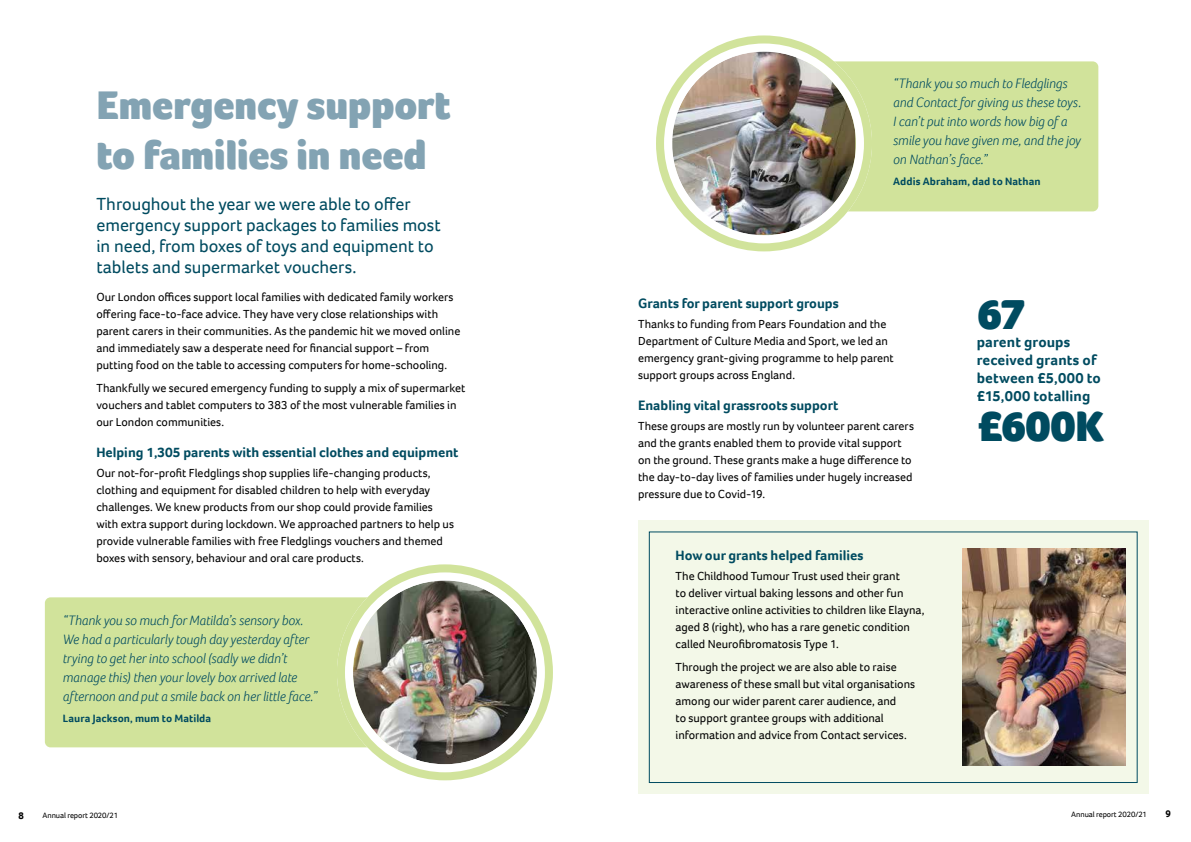
<style>
.page{position:relative;width:1191px;height:842px;background:#fff}
.page>*{position:absolute;margin:0;border:0;box-sizing:border-box;transform-origin:0 0}
.t1{font:900 44px "Foco";letter-spacing:-.03em;color:#004b60}
.t2{font:900 41px/50px "Foco";letter-spacing:-.005em;color:#83a3b3}
.t3{font:18px/21px "Foco";letter-spacing:-.005em;color:#004b60}
.t4{font:700 15px/18px "Foco";letter-spacing:.005em;color:#004b60}
.t5{font:italic 300 14px/19px "Foco";letter-spacing:-.005em;color:#004b60}
.t6{font:700 14px "Foco";color:#004b60}
.t7{font:12px/17px "Foco";color:#000}
.t8{font:700 11px "Foco";letter-spacing:.005em;color:#004b60}
.t9{font:700 10px "Foco";color:#000}
.t10{font:8px "Foco";letter-spacing:-.01em;color:#000}
</style>
<div class="page">
<div style="left:638px;top:521px;width:510px;height:273px;background:#f3f8e8"></div>
<div style="left:649px;top:531px;width:488px;height:252px;border:1px solid #004b60"></div>
<div style="left:750px;top:61px;width:348px;height:150px;background:#d1e39b;border-radius:6px"></div>
<div style="left:45px;top:597px;width:348px;height:150px;background:#d1e39b;border-radius:6px"></div>
<img style="left:962px;top:549px;width:163px;height:217px">
<img style="left:672px;top:52px;width:183px;height:183px">
<div style="left:656px;top:35px;width:216px;height:216px;border:16px solid #fff;border-radius:50%"></div>
<div style="left:656px;top:35px;width:216px;height:216px;border:8px solid #d1e39b;border-radius:50%"></div>
<img style="left:353px;top:580px;width:184px;height:184px;border-radius:92px">
<div style="left:337px;top:564px;width:216px;height:216px;border:16px solid #fff;border-radius:50%"></div>
<div style="left:337px;top:564px;width:216px;height:216px;border:8px solid #d1e39b;border-radius:50%"></div>
<h2 class="t2" style="left:96px;top:80px;width:356px">Emergency support to families in need</h2>
<h3 class="t3" style="left:96px;top:193px;width:346px">Throughout the year we were able to offer emergency support packages to families most in need, from boxes of toys and equipment to tablets and supermarket vouchers.</h3>
<p class="t7" style="left:96px;top:289px;width:365px">Our London offices support local families with dedicated family workers offering face-to-face advice. They have very close relationships with parent carers in their communities. As the pandemic hit we moved online and immediately saw a desperate need for financial support – from putting food on the table to accessing computers for home-schooling.</p>
<p class="t7" style="left:96px;top:379px;width:370px">Thankfully we secured emergency funding to supply a mix of supermarket vouchers and tablet computers to 383 of the most vulnerable families in our London communities.</p>
<p class="t6" style="left:96px;top:443px;width:363px">Helping 1,305 parents with essential clothes and equipment</p>
<p class="t7" style="left:96px;top:464px;width:359px">Our not-for-profit Fledglings shop supplies life-changing products, clothing and equipment for disabled children to help with everyday challenges. We knew products from our shop could provide families with extra support during lockdown. We approached partners to help us provide vulnerable families with free Fledglings vouchers and themed boxes with sensory, behaviour and oral care products.</p>
<p class="t5" style="left:63px;top:611px;width:256px">“Thank you so much for Matilda’s sensory box.<br>We had a particularly tough day yesterday after trying to get her into school (sadly we didn’t manage this) then your lovely box arrived late afternoon and put a smile back on her little face.”</p>
<p class="t8" style="left:63px;top:711px;width:150px">Laura Jackson, mum to Matilda</p>
<p class="t5" style="left:893px;top:74px;width:189px">“Thank you so much to Fledglings and Contact for giving us these toys.<br>I can’t put into words how big of a smile you have given me, and the joy on Nathan’s face.”</p>
<p class="t8" style="left:893px;top:174px;width:149px">Addis Abraham, dad to Nathan</p>
<p class="t6" style="left:638px;top:294px;width:202px">Grants for parent support groups</p>
<p class="t7" style="left:638px;top:315px;width:257px">Thanks to funding from Pears Foundation and the Department of Culture Media and Sport, we led an emergency grant-giving programme to help parent support groups across England.</p>
<p class="t6" style="left:638px;top:396px;width:202px">Enabling vital grassroots support</p>
<p class="t7" style="left:638px;top:417px;width:277px">These groups are mostly run by volunteer parent carers and the grants enabled them to provide vital support on the ground. These grants make a huge difference to the day-to-day lives of families under hugely increased pressure due to Covid-19.</p>
<p class="t6" style="left:675px;top:546px;width:189px">How our grants helped families</p>
<p class="t7" style="left:675px;top:568px;width:250px">The Childhood Tumour Trust used their grant<br>to deliver virtual baking lessons and other fun interactive online activities to children like Elayna, aged 8 (right), who has a rare genetic condition called Neurofibromatosis Type 1.</p>
<p class="t7" style="left:675px;top:658px;width:241px">Through the project we are also able to raise awareness of these small but vital organisations among our wider parent carer audience, and<br>to support grantee groups with additional information and advice from Contact services.</p>
<h1 class="t1" style="left:976px;top:285px;width:50px">67</h1>
<p class="t4" style="left:976px;top:333px;width:126px">parent groups received grants of between £5,000 to £15,000 totalling</p>
<h1 class="t1" style="left:976px;top:397px;width:129px">£600K</h1>
<p class="t9" style="left:19px;top:809px;width:7px">8</p>
<p class="t10" style="left:43px;top:809px;width:77px">Annual report 2020/21</p>
<p class="t10" style="left:1071px;top:809px;width:77px">Annual report 2020/21</p>
<p class="t9" style="left:1165px;top:807px;width:7px">9</p>
</div>
